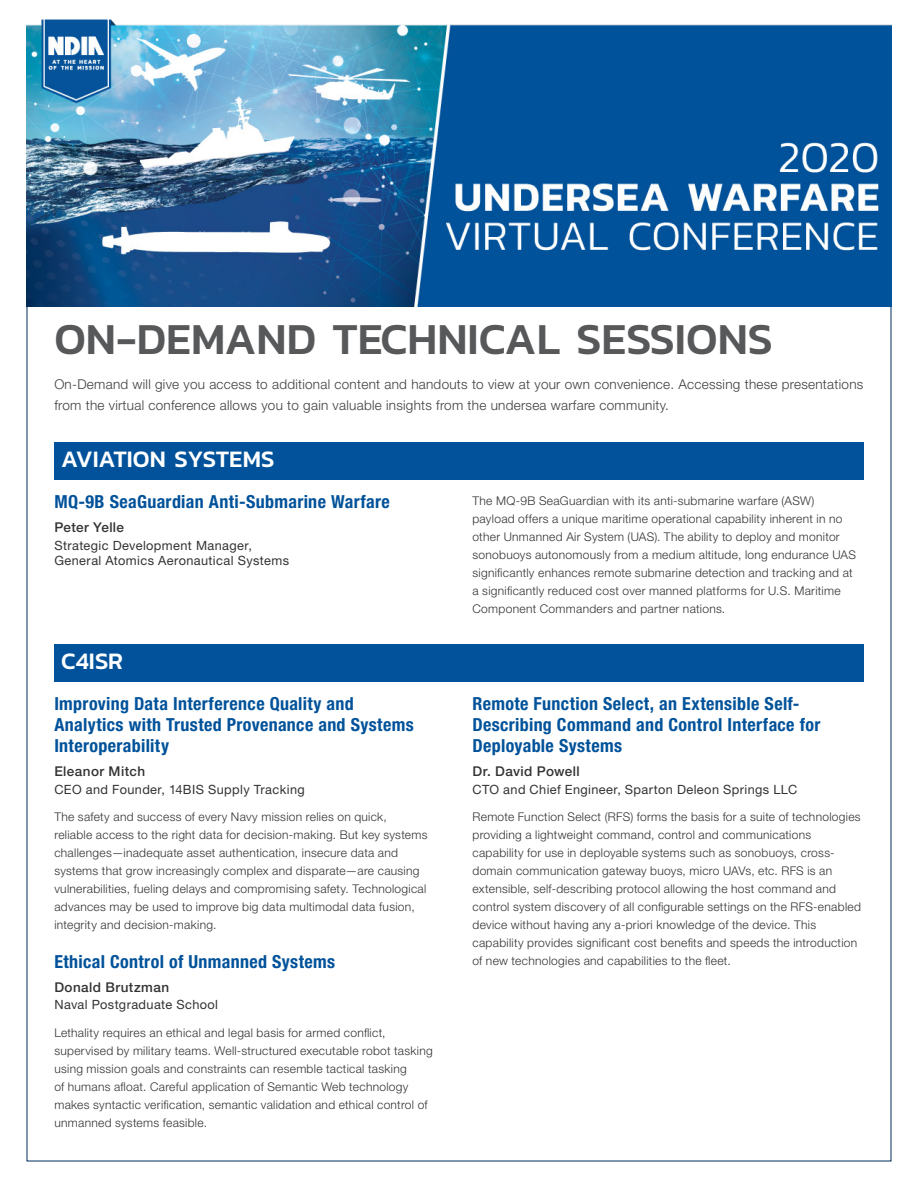
<style>
.page{position:relative;width:918px;height:1188px;background:#fff}
.page>*{position:absolute;margin:0;border:0;box-sizing:border-box;transform-origin:0 0}
.Headline_2{font:500 45px "Kanit";color:#57585a}
.Paragraph_Style_1{font:500 24px "Kanit";color:#fff}
.Breakout_Session{font:700 condensed 18px/21px "Helvetica Neue LT Std";letter-spacing:.02em;color:#01529a}
.Body_Text{font:300 13.5px/21px "Helvetica Neue LT Std";letter-spacing:.02em;color:#3e3e3f}
.Name{font:500 13.5px "Helvetica Neue LT Std";letter-spacing:.03em;color:#333}
.Name-2{font:12.75px/15px "Helvetica Neue LT Std";letter-spacing:.03em;color:#333}
.Citation{font:300 12px/18px "Helvetica Neue LT Std";letter-spacing:.025em;color:#333}
</style>
<div class="page">
<div style="left:54px;top:443px;width:810px;height:37px;background:#01529a"></div>
<div style="left:54px;top:644px;width:810px;height:38px;background:#01529a"></div>
<img style="left:27px;top:19px;width:865px;height:288px">
<p class="Headline_2" style="left:54px;top:305px;width:720px">ON-DEMAND TECHNICAL SESSIONS</p>
<p class="Body_Text" style="left:54px;top:373px;width:810px">On-Demand will give you access to additional content and handouts to view at your own convenience. Accessing these presentations from the virtual conference allows you to gain valuable insights from the undersea warfare community.</p>
<p class="Paragraph_Style_1" style="left:61px;top:441px;width:215px">AVIATION SYSTEMS</p>
<p class="Breakout_Session" style="left:54px;top:491px;width:337px">MQ-9B SeaGuardian Anti-Submarine Warfare</p>
<p class="Name" style="left:54px;top:519px;width:71px">Peter Yelle</p>
<p class="Name-2" style="left:54px;top:538px;width:236px">Strategic Development Manager,<br>General Atomics Aeronautical Systems</p>
<p class="Citation" style="left:472px;top:492px;width:385px">The MQ-9B SeaGuardian with its anti-submarine warfare (ASW) payload offers a unique maritime operational capability inherent in no other Unmanned Air System (UAS). The ability to deploy and monitor sonobuoys autonomously from a medium altitude, long endurance UAS significantly enhances remote submarine detection and tracking and at a significantly reduced cost over manned platforms for U.S. Maritime Component Commanders and partner nations.</p>
<p class="Paragraph_Style_1" style="left:61px;top:643px;width:63px">C4ISR</p>
<p class="Breakout_Session" style="left:54px;top:693px;width:361px">Improving Data Interference Quality and<br>Analytics with Trusted Provenance and Systems<br>Interoperability</p>
<p class="Name" style="left:54px;top:763px;width:92px">Eleanor Mitch</p>
<p class="Name-2" style="left:54px;top:782px;width:252px">CEO and Founder, 14BIS Supply Tracking</p>
<p class="Citation" style="left:54px;top:808px;width:375px">The safety and success of every Navy mission relies on quick, reliable access to the right data for decision-making. But key systems challenges—inadequate asset authentication, insecure data and systems that grow increasingly complex and disparate—are causing vulnerabilities, fueling delays and compromising safety. Technological advances may be used to improve big data multimodal data fusion, integrity and decision-making.</p>
<p class="Breakout_Session" style="left:54px;top:950px;width:282px">Ethical Control of Unmanned Systems</p>
<p class="Name" style="left:54px;top:979px;width:116px">Donald Brutzman</p>
<p class="Name-2" style="left:54px;top:997px;width:165px">Naval Postgraduate School</p>
<p class="Citation" style="left:54px;top:1023px;width:380px">Lethality requires an ethical and legal basis for armed conflict, supervised by military teams. Well-structured executable robot tasking using mission goals and constraints can resemble tactical tasking<br>of humans afloat. Careful application of Semantic Web technology makes syntactic verification, semantic validation and ethical control of unmanned systems feasible.</p>
<p class="Breakout_Session" style="left:472px;top:693px;width:349px">Remote Function Select, an Extensible Self-<br>Describing Command and Control Interface for<br>Deployable Systems</p>
<p class="Name" style="left:472px;top:763px;width:109px">Dr. David Powell</p>
<p class="Name-2" style="left:472px;top:782px;width:326px">CTO and Chief Engineer, Sparton Deleon Springs LLC</p>
<p class="Citation" style="left:472px;top:808px;width:390px">Remote Function Select (RFS) forms the basis for a suite of technologies providing a lightweight command, control and communications capability for use in deployable systems such as sonobuoys, cross&shy;domain communication gateway buoys, micro UAVs, etc. RFS is an extensible, self-describing protocol allowing the host command and control system discovery of all configurable settings on the RFS-enabled device without having any a-priori knowledge of the device. This capability provides significant cost benefits and speeds the introduction of new technologies and capabilities to the fleet.</p>
</div>
